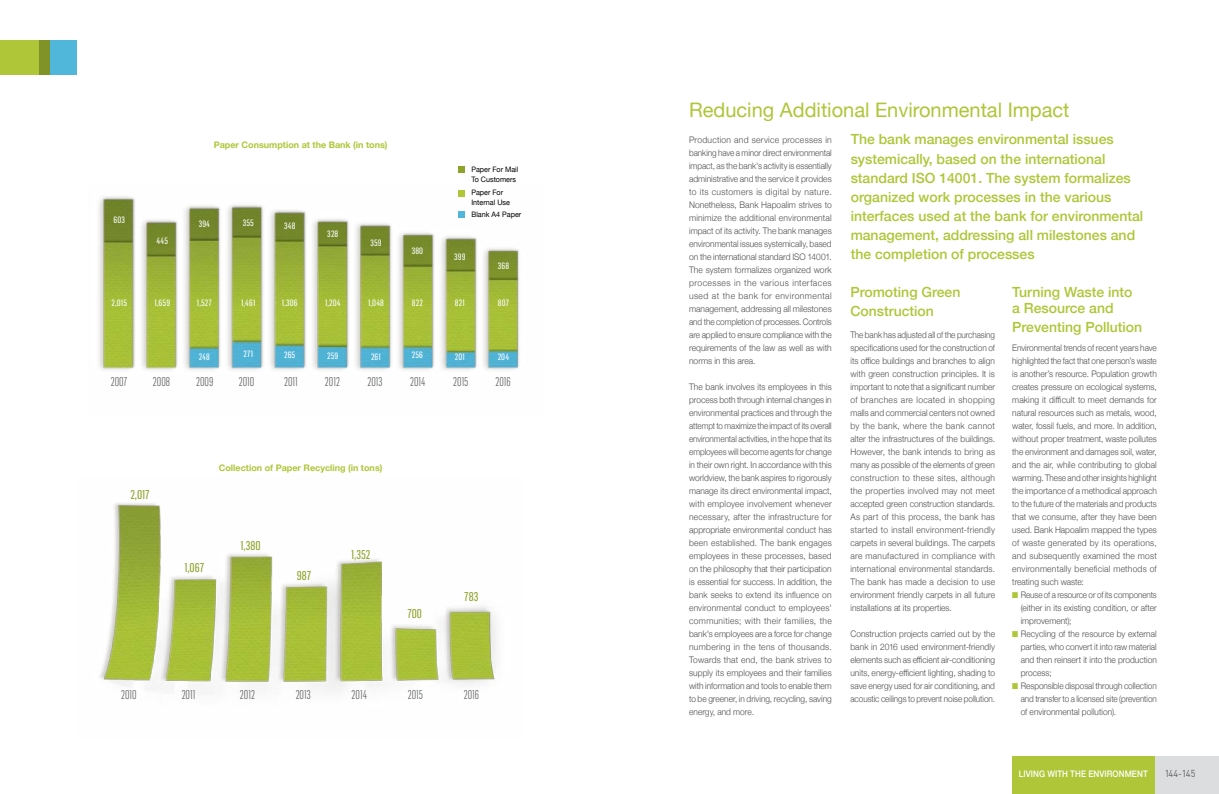
<style>
.page{position:relative;width:1219px;height:794px;background:#fff}
.page>*{position:absolute;margin:0;border:0;box-sizing:border-box;transform-origin:0 0}
.t1{font:20px "Helvetica Neue";color:#aec637}
.t2{font:500 14px/19px "Helvetica Neue";color:#aec637}
.t3{font:300 12.5px "Flama Condensed";color:#58595b;scale:.94 1}
.t4{font:12.5px "Flama Condensed Basic";color:#8da32b}
.t5{font:10px "DIN";letter-spacing:-.02em;color:#6d6e71;scale:.9 1}
.t6{font:300 9px/13px "Helvetica Neue";color:#4d4d4f;text-align:justify;scale:.93 1}
.t7{font:300 9px/13px "Helvetica Neue";color:#4d4d4f;text-align:justify;scale:.9 1}
.t8{font:300 9px/13px "Helvetica Neue";color:#4d4d4f;text-align:justify;scale:.92 1}
.t9{font:300 9px/13px "Helvetica Neue";color:#4d4d4f;text-align:justify;scale:.95 1}
.t10{font:300 9px/13px "Helvetica Neue";color:#4d4d4f;text-align:justify;scale:.91 1}
.t11{font:9px "Flama Condensed Basic";letter-spacing:.015em;color:#fff;scale:1.08 1}
.t12{font:700 9px "Helvetica Neue";color:#aec637}
.t13{font:500 9px "Helvetica Neue";letter-spacing:.005em;color:#fff;scale:.9 1}
.t14{font:7.5px/10px "Helvetica Neue";color:#000;scale:.96 1}
.s1{color:#aec637}
</style>
<div class="page">
<img style="left:99px;top:503px;width:398px;height:192px">
<img style="left:99px;top:190px;width:421px;height:180px">
<div style="left:458px;top:166px;width:6px;height:7px;background:#8da32b"></div>
<svg style="left:458px;top:190px;width:6px;height:6px"></svg>
<div style="left:458px;top:211px;width:6px;height:7px;background:#50b7db"></div>
<div style="left:1148px;top:756px;width:71px;height:38px;background:#dcddde"></div>
<div style="left:1012px;top:756px;width:143px;height:38px;background:#aec637"></div>
<div style="left:0;top:40px;width:50px;height:35px;background:#aec637"></div>
<div style="left:40px;top:40px;width:10px;height:35px;background:#809329"></div>
<div style="left:50px;top:40px;width:27px;height:35px;background:#50b7db"></div>
<p class="t11" style="left:114px;top:214px;width:12px">603</p>
<p class="t11" style="left:112px;top:297px;width:16px">2,015</p>
<p class="t11" style="left:156px;top:235px;width:12px">445</p>
<p class="t11" style="left:154px;top:297px;width:16px">1,659</p>
<p class="t12" style="left:214px;top:138px;width:175px">Paper Consumption at the Bank (in tons)</p>
<p class="t11" style="left:199px;top:218px;width:12px">394</p>
<p class="t11" style="left:197px;top:297px;width:15px">1,527</p>
<p class="t11" style="left:243px;top:217px;width:12px">355</p>
<p class="t11" style="left:284px;top:221px;width:12px">348</p>
<p class="t11" style="left:241px;top:297px;width:15px">1,461</p>
<p class="t11" style="left:282px;top:297px;width:16px">1,306</p>
<p class="t11" style="left:327px;top:228px;width:12px">328</p>
<p class="t11" style="left:325px;top:297px;width:16px">1,204</p>
<p class="t11" style="left:370px;top:237px;width:12px">359</p>
<p class="t11" style="left:368px;top:297px;width:16px">1,048</p>
<p class="t11" style="left:412px;top:245px;width:12px">380</p>
<p class="t11" style="left:412px;top:297px;width:12px">822</p>
<p class="t14" style="left:471px;top:165px;width:51px">Paper For Mail<br>To Customers</p>
<p class="t14" style="left:471px;top:188px;width:42px">Paper For<br>Internal Use</p>
<p class="t14" style="left:471px;top:210px;width:53px">Blank A4 Paper</p>
<p class="t11" style="left:454px;top:251px;width:12px">399</p>
<p class="t11" style="left:455px;top:297px;width:11px">821</p>
<p class="t11" style="left:498px;top:260px;width:12px">368</p>
<p class="t11" style="left:498px;top:297px;width:12px">807</p>
<p class="t11" style="left:199px;top:351px;width:12px">248</p>
<p class="t11" style="left:243px;top:348px;width:10px">271</p>
<p class="t11" style="left:284px;top:349px;width:12px">265</p>
<p class="t11" style="left:327px;top:350px;width:12px">259</p>
<p class="t11" style="left:371px;top:351px;width:11px">261</p>
<p class="t11" style="left:412px;top:349px;width:12px">256</p>
<p class="t11" style="left:455px;top:351px;width:11px">201</p>
<p class="t11" style="left:498px;top:351px;width:12px">204</p>
<h3 class="t3" style="left:111px;top:374px;width:19px">2007</h3>
<h3 class="t3" style="left:153px;top:374px;width:20px">2008</h3>
<h3 class="t3" style="left:196px;top:374px;width:20px">2009</h3>
<h3 class="t3" style="left:239px;top:374px;width:18px">2010</h3>
<h3 class="t3" style="left:284px;top:374px;width:16px">2011</h3>
<h3 class="t3" style="left:325px;top:374px;width:17px">2012</h3>
<h3 class="t3" style="left:367px;top:374px;width:18px">2013</h3>
<h3 class="t3" style="left:410px;top:374px;width:18px">2014</h3>
<h3 class="t3" style="left:453px;top:374px;width:18px">2015</h3>
<h3 class="t3" style="left:495px;top:374px;width:18px">2016</h3>
<h3 class="t4" style="left:130px;top:487px;width:21px">2,017</h3>
<p class="t12" style="left:219px;top:460px;width:165px">Collection of Paper Recycling (in tons)</p>
<h3 class="t4" style="left:184px;top:560px;width:21px">1,067</h3>
<h3 class="t4" style="left:241px;top:538px;width:22px">1,380</h3>
<h3 class="t4" style="left:297px;top:568px;width:16px">987</h3>
<h3 class="t4" style="left:351px;top:546px;width:21px">1,352</h3>
<h3 class="t4" style="left:407px;top:605px;width:16px">700</h3>
<h3 class="t4" style="left:464px;top:589px;width:16px">783</h3>
<h3 class="t3" style="left:121px;top:687px;width:18px">2010</h3>
<h3 class="t3" style="left:182px;top:687px;width:16px">2011</h3>
<h3 class="t3" style="left:240px;top:687px;width:17px">2012</h3>
<h3 class="t3" style="left:296px;top:687px;width:18px">2013</h3>
<h3 class="t3" style="left:352px;top:687px;width:18px">2014</h3>
<h3 class="t3" style="left:408px;top:687px;width:18px">2015</h3>
<h3 class="t3" style="left:464px;top:687px;width:18px">2016</h3>
<h1 class="t1" style="left:689px;top:96px;width:382px">Reducing Additional Environmental Impact</h1>
<p class="t2" style="left:851px;top:129px;width:294px">The bank manages environmental issues systemically, based on the international standard ISO 14001. The system formalizes organized work processes in the various interfaces used at the bank for environmental management, addressing all milestones and the completion of processes</p>
<p class="t9" style="left:689px;top:133px;width:152px">Production and service processes in banking have a minor direct environmental impact, as the bank's activity is essentially administrative and the service it provides to its customers is digital by nature.<br>Nonetheless, Bank Hapoalim strives to minimize the additional environmental impact of its activity. The bank manages environmental issues systemically, based on the international standard ISO 14001.<br>The system formalizes organized work processes in the various interfaces used at the bank for environmental management, addressing all milestones and the completion of processes. Controls are applied to ensure compliance with the requirements of the law as well as with norms in this area.</p>
<p class="t6" style="left:689px;top:380px;width:155px">The bank involves its employees in this process both through internal changes in environmental practices and through the attempt to maximize the impact of its overall environmental activities, in the hope that its employees will become agents for change in their own right. In accordance with this worldview, the bank aspires to rigorously manage its direct environmental impact, with employee involvement whenever necessary, after the infrastructure for appropriate environmental conduct has been established. The bank engages employees in these processes, based on the philosophy that their participation is essential for success. In addition, the bank seeks to extend its influence on environmental conduct to employees' communities; with their families, the bank's employees are a force for change numbering in the tens of thousands.<br>Towards that end, the bank strives to supply its employees and their families with information and tools to enable them to be greener, in driving, recycling, saving energy, and more.</p>
<h2 class="t2" style="left:850px;top:281px;width:111px">Promoting Green<br>Construction</h2>
<p class="t7" style="left:850px;top:328px;width:162px">The bank has adjusted all of the purchasing specifications used for the construction of its office buildings and branches to align with green construction principles. It is important to note that a significant number of branches are located in shopping malls and commercial centers not owned by the bank, where the bank cannot alter the infrastructures of the buildings.<br>However, the bank intends to bring as many as possible of the elements of green construction to these sites, although the properties involved may not meet accepted green construction standards.<br>As part of this process, the bank has started to install environment-friendly carpets in several buildings. The carpets are manufactured in compliance with international environmental standards.<br>The bank has made a decision to use environment friendly carpets in all future installations at its properties.</p>
<p class="t6" style="left:850px;top:627px;width:157px">Construction projects carried out by the bank in 2016 used environment-friendly elements such as efficient air-conditioning units, energy-efficient lighting, shading to save energy used for air conditioning, and acoustic ceilings to prevent noise pollution.</p>
<h2 class="t2" style="left:1012px;top:283px;width:122px;line-height:16.8px">Turning Waste into a Resource and</h2>
<h2 class="t2" style="left:1012px;top:317px;width:131px">Preventing Pollution</h2>
<p class="t8" style="left:1012px;top:341px;width:159px">Environmental trends of recent years have highlighted the fact that one person’s waste is another’s resource. Population growth creates pressure on ecological systems, making it difficult to meet demands for natural resources such as metals, wood, water, fossil fuels, and more. In addition, without proper treatment, waste pollutes the environment and damages soil, water, and the air, while contributing to global warming. These and other insights highlight the importance of a methodical approach to the future of the materials and products that we consume, after they have been used. Bank Hapoalim mapped the types of waste generated by its operations, and subsequently examined the most environmentally beneficial methods of treating such waste:</p>
<p class="t7" style="left:1021px;top:588px;width:153px;text-indent:-9px"><span class="s1">■</span> Reuse of a resource or of its components (either in its existing condition, or after improvement);</p>
<p class="t6" style="left:1021px;top:627px;width:148px;text-indent:-9px"><span class="s1">■</span> Recycling of the resource by external parties, who convert it into raw material and then reinsert it into the production process;</p>
<p class="t10" style="left:1021px;top:679px;width:151px;text-indent:-9px"><span class="s1">■</span> Responsible disposal through collection and transfer to a licensed site (prevention of environmental pollution).</p>
<p class="t13" style="left:1019px;top:766px;width:145px">LIVING WITH THE ENVIRONMENT</p>
<p class="t5" style="left:1164px;top:767px;width:36px">144-145</p>
</div>
